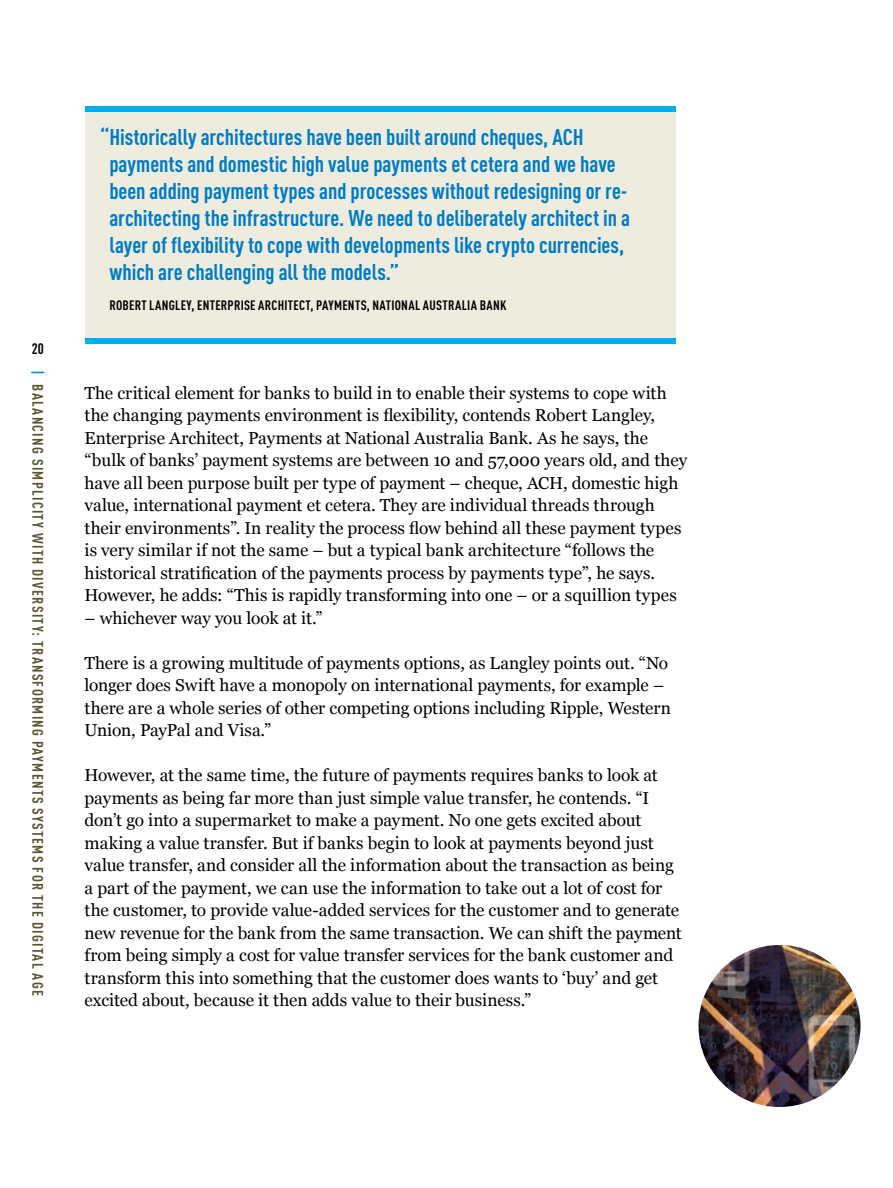
<style>
.page{position:relative;width:893px;height:1188px;background:#fff}
.page>*{position:absolute;margin:0;border:0;box-sizing:border-box;transform-origin:0 0}
.t1{font:700 condensed 22.5px/27px "DINOT";color:#007cc3}
.Main_text{font:17.25px/22.5px "Georgia";color:#000}
.t2{font:700 condensed 15px "DINOT";letter-spacing:.085em;color:#585532}
.t3{font:700 condensed 15px "DINOT";color:#000}
.t4{font:700 condensed 13.5px "DINOT";letter-spacing:.02em;color:#000}
.s1{color:#0194d3}
</style>
<div class="page">
<div style="left:85px;top:109px;width:591px;height:234px;background:#eeecdf"></div>
<div style="left:85px;top:106px;width:591px;height:5px;background:#00aeef"></div>
<div style="left:85px;top:338px;width:591px;height:5px;background:#00aeef"></div>
<img style="left:698px;top:945px;width:162px;height:162px;border-radius:81px">
<p class="t3" style="left:32px;top:339px;width:14px">20</p>
<p class="t2" style="left:47px;top:370px;width:627px;rotate:90deg"><span class="s1">|</span> BALANCING SIMPLICITY WITH DIVERSITY: TRANSFORMING PAYMENTS SYSTEMS FOR THE DIGITAL AGE</p>
<p class="t1" style="left:109px;top:123px;width:522px;text-indent:-9px">“Historically architectures have been built around cheques, ACH payments and domestic high value payments et cetera and we have been adding payment types and processes without redesigning or re&shy;architecting the infrastructure. We need to deliberately architect in a layer of flexibility to cope with developments like crypto currencies, which are challenging all the models.”</p>
<p class="t4" style="left:109px;top:297px;width:398px">ROBERT LANGLEY, ENTERPRISE ARCHITECT, PAYMENTS, NATIONAL AUSTRALIA BANK</p>
<p class="Main_text" style="left:85px;top:381px;width:604px">The critical element for banks to build in to enable their systems to cope with the changing payments environment is flexibility, contends Robert Langley, Enterprise Architect, Payments at National Australia Bank. As he says, the “bulk of banks’ payment systems are between 10 and 57,000 years old, and they have all been purpose built per type of payment – cheque, ACH, domestic high value, international payment et cetera. They are individual threads through their environments”. In reality the process flow behind all these payment types is very similar if not the same – but a typical bank architecture “follows the historical stratification of the payments process by payments type”, he says.<br>However, he adds: “This is rapidly transforming into one – or a squillion types</p>
<p class="Main_text" style="left:85px;top:606px;width:240px">– whichever way you look at it.”</p>
<p class="Main_text" style="left:85px;top:651px;width:588px">There is a growing multitude of payments options, as Langley points out. “No longer does Swift have a monopoly on international payments, for example – there are a whole series of other competing options including Ripple, Western Union, PayPal and Visa.”</p>
<p class="Main_text" style="left:85px;top:763px;width:599px">However, at the same time, the future of payments requires banks to look at payments as being far more than just simple value transfer, he contends. “I don’t go into a supermarket to make a payment. No one gets excited about making a value transfer. But if banks begin to look at payments beyond just value transfer, and consider all the information about the transaction as being a part of the payment, we can use the information to take out a lot of cost for the customer, to provide value-added services for the customer and to generate new revenue for the bank from the same transaction. We can shift the payment from being simply a cost for value transfer services for the bank customer and transform this into something that the customer does wants to ‘buy’ and get excited about, because it then adds value to their business.”</p>
</div>
